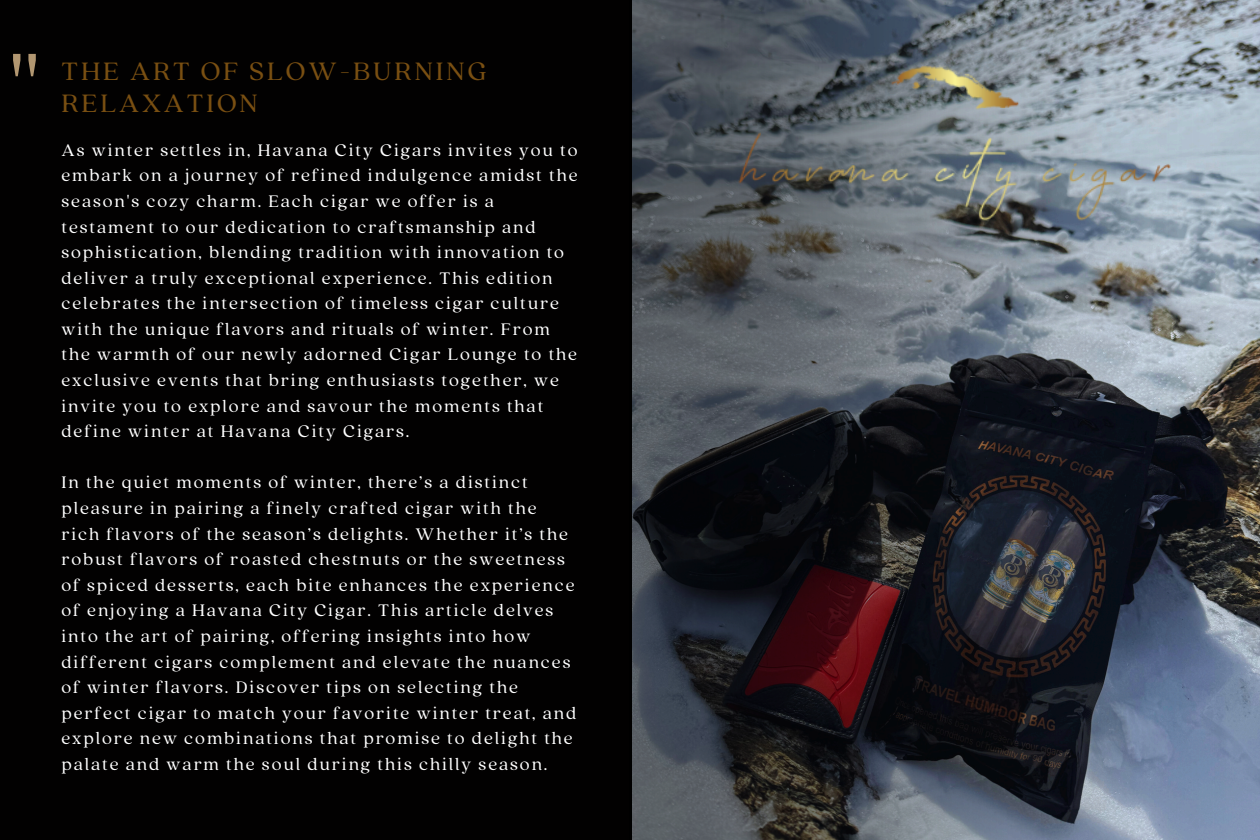
<style>
.page{position:relative;width:1260px;height:840px;background:#020101}
.page>*{position:absolute;margin:0;border:0;box-sizing:border-box;transform-origin:0 0}
.t1{font:91px "Belleza";color:#b29771}
.t2{font:28px "Quincy CF";letter-spacing:.105em;color:#794f12}
.t3{font:18.55px/25.6px "Quincy CF";letter-spacing:.105em;color:#fff}
</style>
<div class="page">
<img style="left:1246px;top:0;width:14px;height:840px">
<img style="left:632px;top:0;width:614px;height:840px">
<img style="left:727px;top:53px;width:455px;height:178px">
<p class="t1" style="left:9px;top:31px;width:33px">"</p>
<p class="t2" style="left:61px;top:52px;width:426px">THE ART OF SLOW-BURNING</p>
<p class="t2" style="left:61px;top:85px;width:198px">RELAXATION</p>
<p class="t3" style="left:61px;top:136px;width:518px">As winter settles in, Havana City Cigars invites you to embark on a journey of refined indulgence amidst the season's cozy charm. Each cigar we offer is a testament to our dedication to craftsmanship and sophistication, blending tradition with innovation to deliver a truly exceptional experience. This edition celebrates the intersection of timeless cigar culture with the unique flavors and rituals of winter. From the warmth of our newly adorned Cigar Lounge to the exclusive events that bring enthusiasts together, we invite you to explore and savour the moments that define winter at Havana City Cigars.</p>
<p class="t3" style="left:61px;top:469px;width:516px">In the quiet moments of winter, there’s a distinct pleasure in pairing a finely crafted cigar with the rich flavors of the season’s delights. Whether it’s the robust flavors of roasted chestnuts or the sweetness of spiced desserts, each bite enhances the experience of enjoying a Havana City Cigar. This article delves into the art of pairing, offering insights into how different cigars complement and elevate the nuances of winter flavors. Discover tips on selecting the perfect cigar to match your favorite winter treat, and explore new combinations that promise to delight the palate and warm the soul during this chilly season.</p>
</div>
